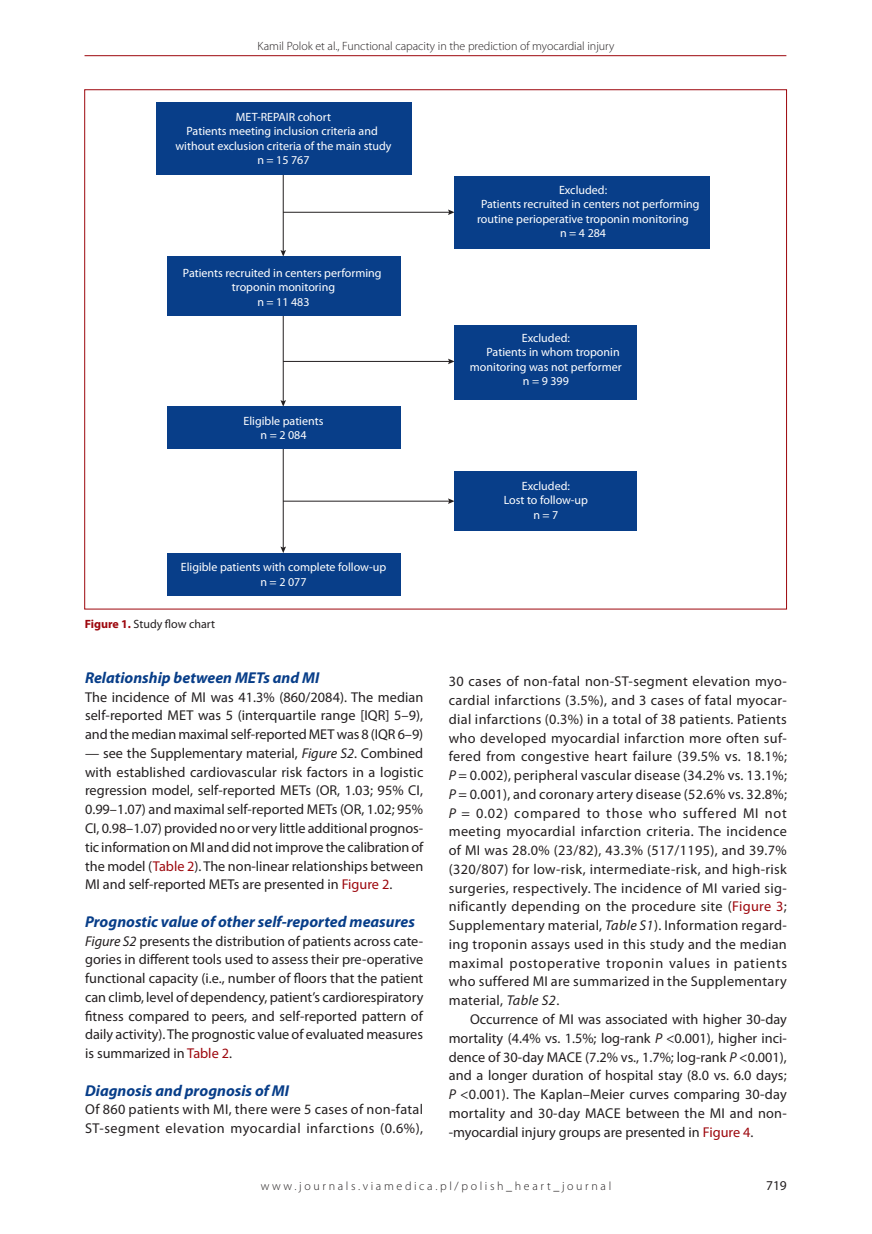
<style>
.page{position:relative;width:872px;height:1234px;background:#fff}
.page>*{position:absolute;margin:0;border:0;box-sizing:border-box;transform-origin:0 0}
.t1{font:italic 700 15.75px "Myriad Pro";color:#083e89}
.t2{font:14.25px/18.8px "Myriad Pro";color:#231f20;text-align:justify}
.t3{font:14.25px/18.8px "Myriad Pro";letter-spacing:.03em;color:#231f20}
.t4{font:13.5px "Myriad Pro";color:#231f20}
.t5{font:12px/14.4px "Myriad Pro";color:#fff;text-align:center}
.t6{font:300 12px "Myriad Pro";color:#231f20}
.t7{font:300 12px "Myriad Pro";letter-spacing:.22em;color:#231f20}
.t8{font:12px "Myriad Pro";color:#231f20}
.s1{font-weight:700;color:#9d070d}
.s2{font-style:italic}
.s3{color:#9d070d}
</style>
<div class="page">
<hr style="left:85px;top:55px;width:701px;height:1px;background:#9d070d">
<hr style="left:283px;top:139px;width:1px;height:113px;background:#231f20">
<svg style="left:280px;top:250px;width:6px;height:6px"></svg>
<hr style="left:283px;top:281px;width:1px;height:121px;background:#231f20">
<svg style="left:280px;top:400px;width:6px;height:6px"></svg>
<hr style="left:283px;top:361px;width:167px;height:1px;background:#231f20">
<svg style="left:448px;top:358px;width:6px;height:6px"></svg>
<hr style="left:283px;top:212px;width:167px;height:1px;background:#231f20">
<svg style="left:448px;top:209px;width:6px;height:6px"></svg>
<hr style="left:283px;top:427px;width:1px;height:121px;background:#231f20">
<svg style="left:280px;top:546px;width:6px;height:7px"></svg>
<hr style="left:283px;top:500px;width:167px;height:1px;background:#231f20">
<svg style="left:448px;top:498px;width:6px;height:6px"></svg>
<div style="left:166px;top:256px;width:234px;height:60px;background:#083e89"></div>
<div style="left:166px;top:406px;width:234px;height:43px;background:#083e89"></div>
<div style="left:454px;top:325px;width:183px;height:74px;background:#083e89"></div>
<div style="left:156px;top:102px;width:255px;height:73px;background:#083e89"></div>
<div style="left:454px;top:176px;width:255px;height:72px;background:#083e89"></div>
<div style="left:166px;top:553px;width:234px;height:42px;background:#083e89"></div>
<div style="left:454px;top:471px;width:183px;height:60px;background:#083e89"></div>
<p class="t6" style="left:257px;top:39px;width:358px">Kamil Polok et al., Functional capacity in the prediction of myocardial injury</p>
<p class="t5" style="left:175px;top:109px;width:218px">MET-REPAIR cohort<br>Patients meeting inclusion criteria and without exclusion criteria of the main study n = 15 767</p>
<p class="t5" style="left:183px;top:265px;width:200px">Patients recruited in centers performing troponin monitoring<br>n = 11 483</p>
<p class="t5" style="left:243px;top:413px;width:81px">Eligible patients n = 2 084</p>
<p class="t5" style="left:181px;top:559px;width:207px">Eligible patients with complete follow-up n = 2 077</p>
<p class="t8" style="left:85px;top:616px;width:132px"><span class="s1">Figure 1.</span> Study flow chart</p>
<p class="t1" style="left:85px;top:667px;width:236px">Relationship between METs and MI</p>
<p class="t2" style="left:85px;top:687px;width:340px">The incidence of MI was 41.3% (860/2084). The median self-reported MET was 5 (interquartile range [IQR] 5–9), and the median maximal self-reported MET was 8 (IQR 6–9)</p>
<p class="t2" style="left:85px;top:743px;width:340px">— see the Supplementary material, <span class="s2">Figure S2</span>. Combined with established cardiovascular risk factors in a logistic regression model, self-reported METs (OR, 1.03; 95% CI, 0.99–1.07) and maximal self-reported METs (OR, 1.02; 95% CI, 0.98–1.07) provided no or very little additional prognos&shy;tic information on MI and did not improve the calibration of the model (<span class="s3">Table 2</span>). The non-linear relationships between MI and self-reported METs are presented in <span class="s3">Figure 2</span>.</p>
<p class="t1" style="left:85px;top:911px;width:331px">Prognostic value of other self-reported measures</p>
<p class="t2" style="left:85px;top:930px;width:340px"><span class="s2">Figure S2</span> presents the distribution of patients across cate&shy;gories in different tools used to assess their pre-operative functional capacity (i.e., number of floors that the patient can climb, level of dependency, patient’s cardiorespiratory fitness compared to peers, and self-reported pattern of daily activity). The prognostic value of evaluated measures is summarized in <span class="s3">Table 2</span>.</p>
<p class="t1" style="left:85px;top:1079px;width:206px">Diagnosis and prognosis of MI</p>
<p class="t3" style="left:85px;top:1099px;width:340px">Of 860 patients with MI, there were 5 cases of non-fatal<br>ST-segment elevation myocardial infarctions (0.6%),</p>
<p class="t5" style="left:559px;top:182px;width:50px">Excluded:</p>
<p class="t5" style="left:481px;top:197px;width:220px">Patients recruited in centers not performing</p>
<p class="t5" style="left:477px;top:211px;width:213px">routine perioperative troponin monitoring</p>
<p class="t5" style="left:560px;top:225px;width:48px">n = 4 284</p>
<p class="t5" style="left:522px;top:330px;width:50px">Excluded:</p>
<p class="t5" style="left:486px;top:345px;width:135px">Patients in whom troponin</p>
<p class="t5" style="left:470px;top:359px;width:153px">monitoring was not performer</p>
<p class="t5" style="left:523px;top:374px;width:48px">n = 9 399</p>
<p class="t5" style="left:503px;top:478px;width:86px">Excluded:<br>Lost to follow-up n = 7</p>
<p class="t2" style="left:449px;top:671px;width:340px">30 cases of non-fatal non-ST-segment elevation myo&shy;cardial infarctions (3.5%), and 3 cases of fatal myocar&shy;dial infarctions (0.3%) in a total of 38 patients. Patients who developed myocardial infarction more often suf&shy;fered from congestive heart failure (39.5% vs. 18.1%; <span class="s2">P</span> = 0.002), peripheral vascular disease (34.2% vs. 13.1%; <span class="s2">P</span> = 0.001), and coronary artery disease (52.6% vs. 32.8%; <span class="s2">P</span> = 0.02) compared to those who suffered MI not meeting myocardial infarction criteria. The incidence of MI was 28.0% (23/82), 43.3% (517/1195), and 39.7% (320/807) for low-risk, intermediate-risk, and high-risk surgeries, respectively. The incidence of MI varied sig&shy;nificantly depending on the procedure site (<span class="s3">Figure 3</span>; Supplementary material, <span class="s2">Table S1</span>). Information regard&shy;ing troponin assays used in this study and the median maximal postoperative troponin values in patients who suffered MI are summarized in the Supplementary material, <span class="s2">Table S2</span>.</p>
<p class="t2" style="left:449px;top:1009px;width:340px;text-indent:21px">Occurrence of MI was associated with higher 30-day mortality (4.4% vs. 1.5%; log-rank <span class="s2">P</span> &lt;0.001), higher inci&shy;dence of 30-day MACE (7.2% vs., 1.7%; log-rank <span class="s2">P</span> &lt;0.001), and a longer duration of hospital stay (8.0 vs. 6.0 days; <span class="s2">P</span> &lt;0.001). The Kaplan–Meier curves comparing 30-day mortality and 30-day MACE between the MI and non--myocardial injury groups are presented in <span class="s3">Figure 4</span>.</p>
<p class="t7" style="left:261px;top:1179px;width:352px">www.journals.viamedica.pl/polish_heart_journal</p>
<p class="t4" style="left:766px;top:1176px;width:22px">719</p>
</div>
